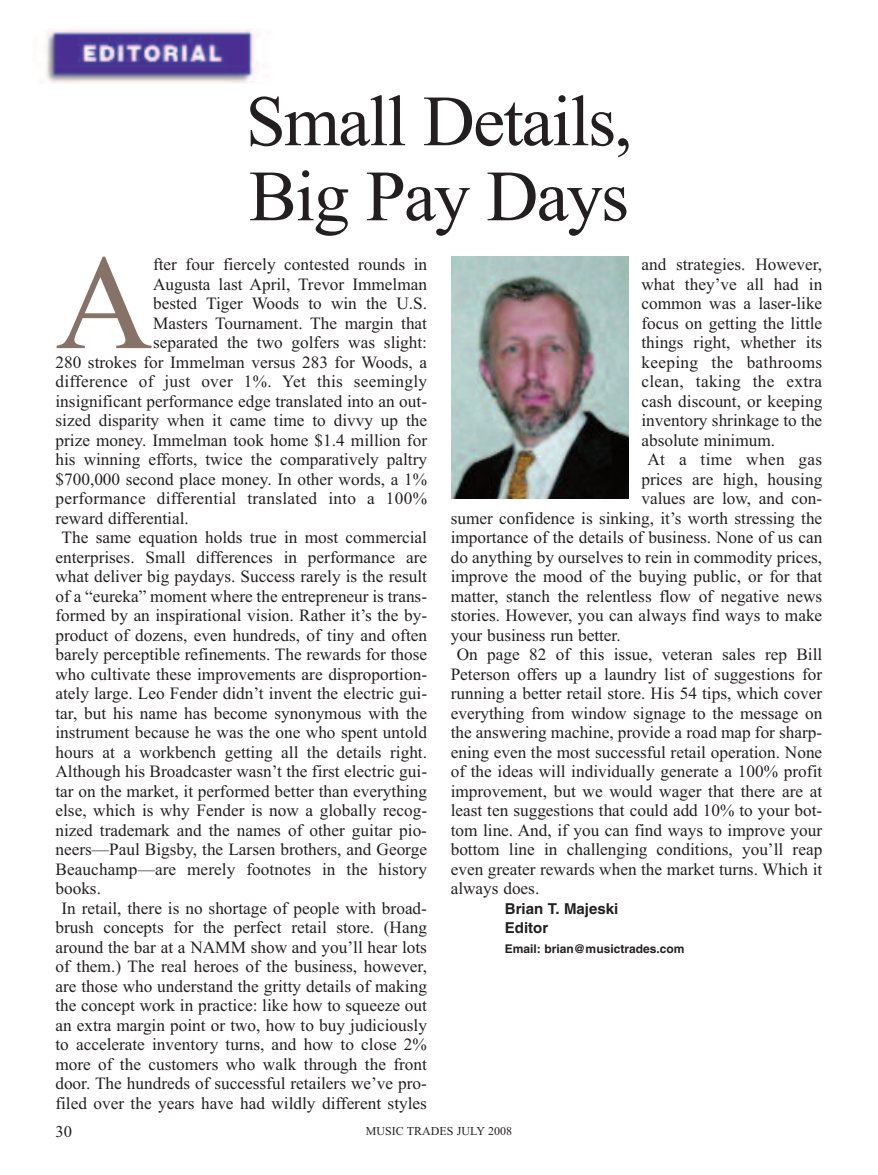
<style>
.page{position:relative;width:878px;height:1175px;background:#fff}
.page>*{position:absolute;margin:0;border:0;box-sizing:border-box;transform-origin:0 0}
.t1{font:135px "Times New Roman";color:#877267}
.t2{font:72px/75px "Times New Roman";letter-spacing:-.025em;color:#231f20}
.t3{font:17.25px "Times New Roman";color:#231f20}
.t4{font:17.25px "Times New Roman";letter-spacing:.02em;color:#231f20}
.t5{font:16.5px "Times New Roman";color:#231f20}
.t6{font:15px/19.5px "Switzerland";color:#231f20}
.t7{font:12px "Switzerland";color:#231f20}
.t8{font:12px "Times New Roman";color:#231f20}
</style>
<div class="page">
<img style="left:451px;top:256px;width:177px;height:243px">
<img style="left:46px;top:28px;width:222px;height:55px">
<h2 class="t2" style="left:246px;top:83px;width:388px">Small Details,<br>Big Pay Days</h2>
<h1 class="t1" style="left:56px;top:222px;width:99px">A</h1>
<p class="t3" style="left:153px;top:254px;width:275px">fter four fiercely contested rounds in</p>
<p class="t3" style="left:153px;top:273px;width:275px">Augusta last April, Trevor Immelman</p>
<p class="t3" style="left:153px;top:293px;width:275px">bested Tiger Woods to win the U.S.</p>
<p class="t3" style="left:153px;top:312px;width:275px">Masters Tournament. The margin that</p>
<p class="t3" style="left:153px;top:332px;width:275px">separated the two golfers was slight:</p>
<p class="t3" style="left:55px;top:351px;width:373px">280 strokes for Immelman versus 283 for Woods, a</p>
<p class="t3" style="left:55px;top:371px;width:373px">difference of just over 1%. Yet this seemingly</p>
<p class="t3" style="left:55px;top:390px;width:373px">insignificant performance edge translated into an out-</p>
<p class="t3" style="left:55px;top:410px;width:373px">sized disparity when it came time to divvy up the</p>
<p class="t3" style="left:55px;top:429px;width:373px">prize money. Immelman took home $1.4 million for</p>
<p class="t3" style="left:55px;top:449px;width:373px">his winning efforts, twice the comparatively paltry</p>
<p class="t3" style="left:55px;top:468px;width:373px">$700,000 second place money. In other words, a 1%</p>
<p class="t3" style="left:55px;top:488px;width:373px">performance differential translated into a 100%</p>
<p class="t3" style="left:55px;top:507px;width:135px">reward differential.</p>
<p class="t3" style="left:61px;top:527px;width:367px">The same equation holds true in most commercial</p>
<p class="t3" style="left:55px;top:546px;width:373px">enterprises. Small differences in performance are</p>
<p class="t3" style="left:55px;top:566px;width:373px">what deliver big paydays. Success rarely is the result</p>
<p class="t3" style="left:55px;top:585px;width:373px">of a “eureka” moment where the entrepreneur is trans-</p>
<p class="t3" style="left:55px;top:605px;width:373px">formed by an inspirational vision. Rather it’s the by-</p>
<p class="t3" style="left:55px;top:624px;width:373px">product of dozens, even hundreds, of tiny and often</p>
<p class="t3" style="left:55px;top:644px;width:373px">barely perceptible refinements. The rewards for those</p>
<p class="t3" style="left:55px;top:663px;width:373px">who cultivate these improvements are disproportion-</p>
<p class="t3" style="left:55px;top:683px;width:373px">ately large. Leo Fender didn’t invent the electric gui-</p>
<p class="t3" style="left:55px;top:702px;width:373px">tar, but his name has become synonymous with the</p>
<p class="t3" style="left:55px;top:722px;width:373px">instrument because he was the one who spent untold</p>
<p class="t3" style="left:55px;top:741px;width:373px">hours at a workbench getting all the details right.</p>
<p class="t3" style="left:55px;top:761px;width:373px">Although his Broadcaster wasn’t the first electric gui-</p>
<p class="t3" style="left:55px;top:780px;width:373px">tar on the market, it performed better than everything</p>
<p class="t3" style="left:55px;top:800px;width:373px">else, which is why Fender is now a globally recog-</p>
<p class="t3" style="left:55px;top:819px;width:373px">nized trademark and the names of other guitar pio-</p>
<p class="t3" style="left:55px;top:839px;width:373px">neers—Paul Bigsby, the Larsen brothers, and George</p>
<p class="t3" style="left:55px;top:858px;width:373px">Beauchamp—are merely footnotes in the history</p>
<p class="t3" style="left:55px;top:878px;width:47px">books.</p>
<p class="t3" style="left:61px;top:897px;width:367px">In retail, there is no shortage of people with broad-</p>
<p class="t3" style="left:55px;top:917px;width:373px">brush concepts for the perfect retail store. (Hang</p>
<p class="t3" style="left:55px;top:936px;width:373px">around the bar at a NAMM show and you’ll hear lots</p>
<p class="t3" style="left:55px;top:956px;width:373px">of them.) The real heroes of the business, however,</p>
<p class="t3" style="left:55px;top:975px;width:373px">are those who understand the gritty details of making</p>
<p class="t3" style="left:55px;top:995px;width:373px">the concept work in practice: like how to squeeze out</p>
<p class="t3" style="left:55px;top:1014px;width:373px">an extra margin point or two, how to buy judiciously</p>
<p class="t3" style="left:55px;top:1034px;width:373px">to accelerate inventory turns, and how to close 2%</p>
<p class="t3" style="left:55px;top:1053px;width:373px">more of the customers who walk through the front</p>
<p class="t3" style="left:55px;top:1073px;width:373px">door. The hundreds of successful retailers we’ve pro-</p>
<p class="t3" style="left:55px;top:1092px;width:373px">filed over the years have had wildly different styles</p>
<p class="t3" style="left:641px;top:254px;width:182px">and strategies. However,</p>
<p class="t3" style="left:641px;top:273px;width:182px">what they’ve all had in</p>
<p class="t3" style="left:641px;top:293px;width:182px">common was a laser-like</p>
<p class="t3" style="left:641px;top:312px;width:182px">focus on getting the little</p>
<p class="t3" style="left:641px;top:332px;width:182px">things right, whether its</p>
<p class="t4" style="left:641px;top:351px;width:182px">keeping the bathrooms</p>
<p class="t4" style="left:641px;top:371px;width:182px">clean, taking the extra</p>
<p class="t3" style="left:641px;top:390px;width:182px">cash discount, or keeping</p>
<p class="t3" style="left:641px;top:410px;width:182px">inventory shrinkage to the</p>
<p class="t3" style="left:641px;top:429px;width:135px">absolute minimum.</p>
<p class="t4" style="left:647px;top:449px;width:176px">At a time when gas</p>
<p class="t3" style="left:641px;top:468px;width:182px">prices are high, housing</p>
<p class="t3" style="left:641px;top:488px;width:182px">values are low, and con-</p>
<p class="t3" style="left:450px;top:507px;width:373px">sumer confidence is sinking, it’s worth stressing the</p>
<p class="t3" style="left:450px;top:527px;width:373px">importance of the details of business. None of us can</p>
<p class="t3" style="left:450px;top:546px;width:373px">do anything by ourselves to rein in commodity prices,</p>
<p class="t3" style="left:450px;top:566px;width:373px">improve the mood of the buying public, or for that</p>
<p class="t3" style="left:450px;top:585px;width:373px">matter, stanch the relentless flow of negative news</p>
<p class="t3" style="left:450px;top:605px;width:373px">stories. However, you can always find ways to make</p>
<p class="t3" style="left:450px;top:624px;width:171px">your business run better.</p>
<p class="t3" style="left:456px;top:644px;width:367px">On page 82 of this issue, veteran sales rep Bill</p>
<p class="t3" style="left:450px;top:663px;width:373px">Peterson offers up a laundry list of suggestions for</p>
<p class="t3" style="left:450px;top:683px;width:373px">running a better retail store. His 54 tips, which cover</p>
<p class="t3" style="left:450px;top:702px;width:373px">everything from window signage to the message on</p>
<p class="t3" style="left:450px;top:722px;width:373px">the answering machine, provide a road map for sharp-</p>
<p class="t3" style="left:450px;top:741px;width:373px">ening even the most successful retail operation. None</p>
<p class="t3" style="left:450px;top:761px;width:373px">of the ideas will individually generate a 100% profit</p>
<p class="t3" style="left:450px;top:780px;width:373px">improvement, but we would wager that there are at</p>
<p class="t3" style="left:450px;top:800px;width:373px">least ten suggestions that could add 10% to your bot-</p>
<p class="t3" style="left:450px;top:819px;width:373px">tom line. And, if you can find ways to improve your</p>
<p class="t3" style="left:450px;top:839px;width:373px">bottom line in challenging conditions, you’ll reap</p>
<p class="t3" style="left:450px;top:858px;width:373px">even greater rewards when the market turns. Which it</p>
<p class="t3" style="left:450px;top:878px;width:90px">always does.</p>
<p class="t6" style="left:505px;top:898px;width:115px">Brian T. Majeski<br>Editor</p>
<p class="t7" style="left:505px;top:941px;width:181px">Email: brian@musictrades.com</p>
<p class="t5" style="left:56px;top:1121px;width:18px">30</p>
<p class="t8" style="left:366px;top:1124px;width:148px">MUSIC TRADES JULY 2008</p>
</div>
